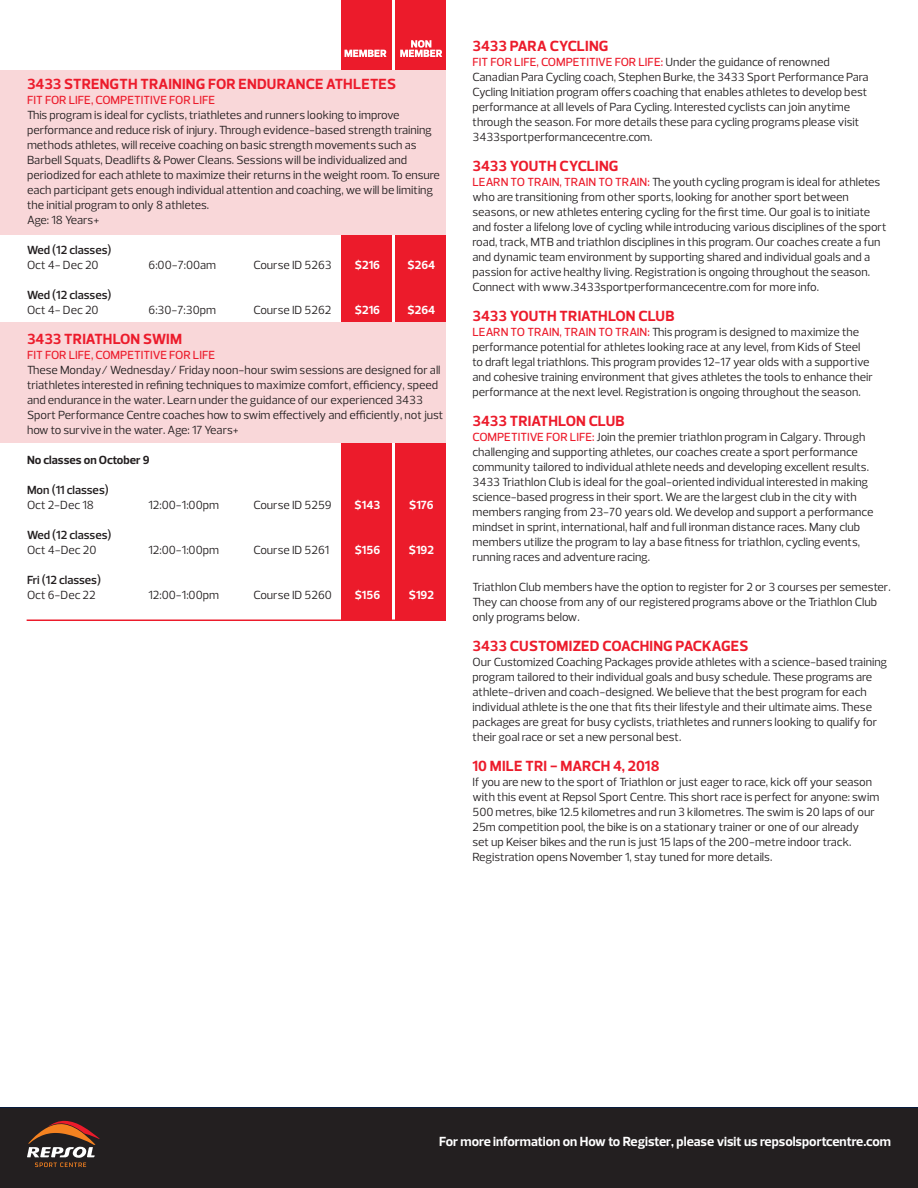
<style>
.page{position:relative;width:918px;height:1188px;background:#fff}
.page>*{position:absolute;margin:0;border:0;box-sizing:border-box;transform-origin:0 0}
.t1{font:700 15px "Prelo";color:#ec1b2b}
.t2{font:700 13.5px "Prelo";color:#fff}
.t3{font:12px/15px "Prelo";color:#231f20}
.t4{font:600 12px "Prelo";color:#231f20}
.t5{font:500 12px "Prelo";color:#ec1b2b}
.t6{font:700 12px "Prelo";color:#fff}
.t7{font:700 12px "Prelo";color:#231f20}
.s1{font-weight:500;color:#ec1b2b}
</style>
<div class="page">
<div style="left:0;top:1108px;width:918px;height:80px;background:#231f20"></div>
<div style="left:341px;top:0;width:50px;height:621px;background:#ec1b2b"></div>
<div style="left:395px;top:0;width:51px;height:621px;background:#ec1b2b"></div>
<svg style="left:345px;top:50px;width:42px;height:7px"></svg>
<svg style="left:400px;top:40px;width:42px;height:17px"></svg>
<svg style="left:27px;top:1120px;width:73px;height:47px"></svg>
<hr style="left:27px;top:620px;width:419px;height:1px;background:#ec1b2b">
<div style="left:0;top:322px;width:446px;height:120px;background:#f9d7d9"></div>
<div style="left:0;top:70px;width:446px;height:164px;background:#f9d7d9"></div>
<p class="t1" style="left:27px;top:75px;width:371px">3433 STRENGTH TRAINING FOR ENDURANCE ATHLETES</p>
<p class="t5" style="left:27px;top:93px;width:190px">FIT FOR LIFE, COMPETITIVE FOR LIFE</p>
<p class="t3" style="left:27px;top:108px;width:414px;text-indent:12px">is program is ideal for cyclists, triathletes and runners looking to improve performance and reduce risk of injury. rough evidence-based strength training methods athletes, will receive coaching on basic strength movements such as Barbell Squats, Deadlifts &amp; Power Cleans. Sessions will be individualized and periodized for each athlete to maximize their returns in the weight room. To ensure each participant gets enough individual attention and coaching, we will be limiting the initial program to only 8 athletes.<br>Age: 18 Years+</p>
<p class="t4" style="left:27px;top:243px;width:86px">Wed (12 classes)</p>
<p class="t3" style="left:27px;top:258px;width:73px">Oct 4- Dec 20</p>
<p class="t3" style="left:148px;top:258px;width:69px">6:00-7:00am</p>
<p class="t3" style="left:254px;top:258px;width:80px">Course ID 5263</p>
<p class="t6" style="left:355px;top:258px;width:27px">$216</p>
<p class="t6" style="left:408px;top:258px;width:29px">$264</p>
<p class="t4" style="left:27px;top:288px;width:86px">Wed (12 classes)</p>
<p class="t3" style="left:27px;top:303px;width:73px">Oct 4- Dec 20</p>
<p class="t3" style="left:149px;top:303px;width:69px">6:30-7:30pm</p>
<p class="t3" style="left:254px;top:303px;width:79px">Course ID 5262</p>
<p class="t6" style="left:355px;top:303px;width:27px">$216</p>
<p class="t6" style="left:408px;top:303px;width:29px">$264</p>
<p class="t1" style="left:27px;top:330px;width:157px">3433 TRIATHLON SWIM</p>
<p class="t5" style="left:27px;top:348px;width:190px">FIT FOR LIFE, COMPETITIVE FOR LIFE</p>
<p class="t3" style="left:27px;top:363px;width:418px;text-indent:12px">ese Monday/ Wednesday/ Friday noon-hour swim sessions are designed for all triathletes interested in refining techniques to maximize comfort, efficiency, speed and endurance in the water. Learn under the guidance of our experienced 3433<br>Sport Performance Centre coaches how to swim effectively and efficiently, not just how to survive in the water. Age: 17 Years+</p>
<p class="t7" style="left:27px;top:453px;width:124px">No classes on October 9</p>
<p class="t4" style="left:27px;top:483px;width:83px">Mon (11 classes)</p>
<p class="t3" style="left:27px;top:498px;width:68px">Oct 2-Dec 18</p>
<p class="t3" style="left:148px;top:498px;width:72px">12:00-1:00pm</p>
<p class="t3" style="left:254px;top:498px;width:80px">Course ID 5259</p>
<p class="t6" style="left:355px;top:498px;width:27px">$143</p>
<p class="t6" style="left:409px;top:498px;width:26px">$176</p>
<p class="t4" style="left:27px;top:528px;width:86px">Wed (12 classes)</p>
<p class="t3" style="left:27px;top:543px;width:71px">Oct 4-Dec 20</p>
<p class="t3" style="left:148px;top:543px;width:72px">12:00-1:00pm</p>
<p class="t3" style="left:254px;top:543px;width:77px">Course ID 5261</p>
<p class="t6" style="left:355px;top:543px;width:27px">$156</p>
<p class="t6" style="left:409px;top:543px;width:27px">$192</p>
<p class="t4" style="left:27px;top:573px;width:76px">Fri (12 classes)</p>
<p class="t3" style="left:27px;top:588px;width:70px">Oct 6-Dec 22</p>
<p class="t3" style="left:148px;top:588px;width:72px">12:00-1:00pm</p>
<p class="t3" style="left:254px;top:588px;width:80px">Course ID 5260</p>
<p class="t6" style="left:355px;top:588px;width:27px">$156</p>
<p class="t6" style="left:409px;top:588px;width:27px">$192</p>
<p class="t1" style="left:472px;top:37px;width:138px">3433 PARA CYCLING</p>
<p class="t3" style="left:472px;top:55px;width:398px"><span class="s1">FIT FOR LIFE, COMPETITIVE FOR LIFE:</span> Under the guidance of renowned Canadian Para Cycling coach, Stephen Burke, the 3433 Sport Performance Para Cycling Initiation program offers coaching that enables athletes to develop best performance at all levels of Para Cycling. Interested cyclists can join anytime through the season. For more details these para cycling programs please visit 3433sportperformancecentre.com.</p>
<p class="t1" style="left:472px;top:157px;width:147px">3433 YOUTH CYCLING</p>
<p class="t3" style="left:472px;top:175px;width:416px"><span class="s1">LEARN TO TRAIN, TRAIN TO TRAIN:</span> e youth cycling program is ideal for athletes who are transitioning from other sports, looking for another sport between seasons, or new athletes entering cycling for the first time. Our goal is to initiate and foster a lifelong love of cycling while introducing various disciplines of the sport road, track, MTB and triathlon disciplines in this program. Our coaches create a fun and dynamic team environment by supporting shared and individual goals and a passion for active healthy living. Registration is ongoing throughout the season.<br>Connect with www.3433sportperformancecentre.com for more info.</p>
<p class="t1" style="left:472px;top:307px;width:204px">3433 YOUTH TRIATHLON CLUB</p>
<p class="t3" style="left:472px;top:325px;width:402px"><span class="s1">LEARN TO TRAIN, TRAIN TO TRAIN:</span> is program is designed to maximize the performance potential for athletes looking race at any level, from Kids of Steel to draft legal triathlons. is program provides 12-17 year olds with a supportive and cohesive training environment that gives athletes the tools to enhance their performance at the next level. Registration is ongoing throughout the season.</p>
<p class="t1" style="left:472px;top:412px;width:154px">3433 TRIATHLON CLUB</p>
<p class="t3" style="left:472px;top:430px;width:402px"><span class="s1">COMPETITIVE FOR LIFE:</span> Join the premier triathlon program in Calgary. rough challenging and supporting athletes, our coaches create a sport performance community tailored to individual athlete needs and developing excellent results.<br>3433 Triathlon Club is ideal for the goal-oriented individual interested in making science-based progress in their sport. We are the largest club in the city with members ranging from 23-70 years old. We develop and support a performance mindset in sprint, international, half and full ironman distance races. Many club members utilize the program to lay a base fitness for triathlon, cycling events, running races and adventure racing.</p>
<p class="t3" style="left:472px;top:580px;width:420px">Triathlon Club members have the option to register for 2 or 3 courses per semester.</p>
<p class="t3" style="left:485px;top:595px;width:394px">ey can choose from any of our registered programs above or the Triathlon Club</p>
<p class="t3" style="left:472px;top:610px;width:109px">only programs below.</p>
<p class="t1" style="left:472px;top:637px;width:278px">3433 CUSTOMIZED COACHING PACKAGES</p>
<p class="t3" style="left:472px;top:655px;width:416px">Our Customized Coaching Packages provide athletes with a science-based training program tailored to their individual goals and busy schedule. ese programs are athlete-driven and coach-designed. We believe that the best program for each individual athlete is the one that fits their lifestyle and their ultimate aims. ese packages are great for busy cyclists, triathletes and runners looking to qualify for their goal race or set a new personal best.</p>
<p class="t1" style="left:472px;top:757px;width:189px">10 MILE TRI - MARCH 4, 2018</p>
<p class="t3" style="left:472px;top:775px;width:408px">If you are new to the sport of Triathlon or just eager to race, kick off your season with this event at Repsol Sport Centre. is short race is perfect for anyone: swim 500 metres, bike 12.5 kilometres and run 3 kilometres. e swim is 20 laps of our 25m competition pool, the bike is on a stationary trainer or one of our already<br>set up Keiser bikes and the run is just 15 laps of the 200-metre indoor track.<br>Registration opens November 1, stay tuned for more details.</p>
<p class="t2" style="left:439px;top:1134px;width:453px">For more information on How to Register, please visit us repsolsportcentre.com</p>
</div>
